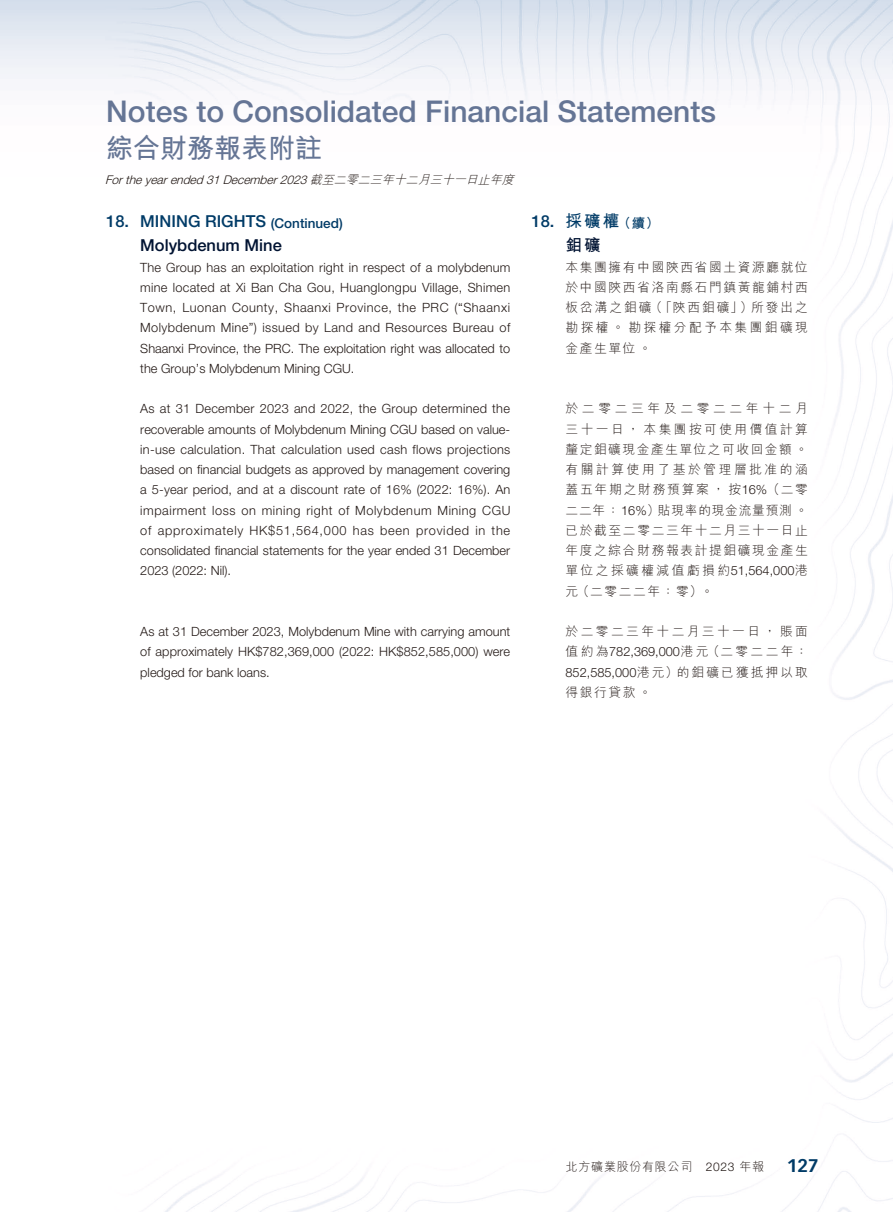
<style>
.page{position:relative;width:893px;height:1212px;background:#fff}
.page>*{position:absolute;margin:0;border:0;box-sizing:border-box;transform-origin:0 0}
.t1{font:500 30px "Helvetica Neue LT Std";color:#657595}
.t2{font:700 27px "M Hei HK";color:#657595}
.t3{font:700 18px "Vectora LT Std";color:#003b67}
.t4{font:500 16.5px/24px "Helvetica Neue LT Std";color:#003b67}
.t5{font:700 16.5px "M Hei HK";color:#001332}
.t6{font:300 12.75px/20.2px "Helvetica Neue LT Std";color:#231916;text-align:justify}
.t7{font:300 12.75px/20.2px "M Hei HK";letter-spacing:.15em;color:#231916;text-align:justify}
.t8{font:italic 300 12px "Helvetica Neue LT Std";color:#231916}
.t9{font:300 12px "M Hei HK";letter-spacing:.06em;color:#231916}
.s1{font-family:"M Hei HK"}
.s2{font-size:13.5px}
.s3{color:#001332}
.s4{font-family:"M Hei HK";font-weight:700}
.s5{font-family:"M Hei HK";font-weight:700;font-size:13.5px}
.s6{font-family:"Helvetica Neue LT Std"}
</style>
<div class="page">
<img style="left:0;top:0;width:893px;height:1212px">
<h1 class="t1" style="left:106px;top:94px;width:611px">Notes to Consolidated Financial Statements</h1>
<h2 class="t2" style="left:106px;top:129px;width:217px">綜合財務報表附註</h2>
<p class="t8" style="left:105px;top:172px;width:413px">Fortheyearended31December2023<span class="s1">截至二零二三年十二月三十一日止年度</span></p>
<p class="t4" style="left:140px;top:209px;width:204px;text-indent:-34px">18. MINING RIGHTS <span class="s2">(Continued)<br></span><span class="s3">Molybdenum Mine</span></p>
<p class="t6" style="left:140px;top:257px;width:372px">The Group has an exploitation right in respect of a molybdenum mine located at Xi Ban Cha Gou, Huanglongpu Village, Shimen Town, Luonan County, Shaanxi Province, the PRC (“Shaanxi Molybdenum Mine”) issued by Land and Resources Bureau of Shaanxi Province, the PRC. The exploitation right was allocated to the Group’s Molybdenum Mining CGU.</p>
<p class="t6" style="left:140px;top:398px;width:372px">As at 31 December 2023 and 2022, the Group determined the recoverable amounts of Molybdenum Mining CGU based on value&shy;in-use calculation. That calculation used cash flows projections based on financial budgets as approved by management covering a 5-year period, and at a discount rate of 16% (2022: 16%). An impairment loss on mining right of Molybdenum Mining CGU of approximately HK$51,564,000 has been provided in the consolidated financial statements for the year ended 31 December 2023 (2022: Nil).</p>
<p class="t4" style="left:531px;top:209px;width:129px">18. <span class="s4">採礦權</span><span class="s5">（續）</span></p>
<p class="t5" style="left:566px;top:233px;width:37px">鉬礦</p>
<p class="t7" style="left:566px;top:257px;width:244px">本集團擁有中國陝西省國土資源廳就位於中國陝西省洛南縣石門鎮黃龍鋪村西板岔溝之鉬礦（「陝西鉬礦」）所發出之勘探權。勘探權分配予本集團鉬礦現金產生單位。</p>
<p class="t7" style="left:566px;top:398px;width:244px">於二零二三年及二零二二年十二月三十一日，本集團按可使用價值計算釐定鉬礦現金產生單位之可收回金額。有關計算使用了基於管理層批准的涵蓋五年期之財務預算案，按<span class="s6">16%</span>（二零二二年：<span class="s6">16%</span>）貼現率的現金流量預測。已於截至二零二三年十二月三十一日止年度之綜合財務報表計提鉬礦現金產生單位之採礦權減值虧損約<span class="s6">51,564,000</span>港元（二零二二年：零）。</p>
<p class="t7" style="left:566px;top:621px;width:244px">於二零二三年十二月三十一日，賬面值約為<span class="s6">782,369,000</span>港元（二零二二年：<span class="s6">852,585,000</span>港元）的鉬礦已獲抵押以取得銀行貸款。</p>
<p class="t6" style="left:140px;top:621px;width:371px">As at 31 December 2023, Molybdenum Mine with carrying amount of approximately HK$782,369,000 (2022: HK$852,585,000) were pledged for bank loans.</p>
<p class="t9" style="left:566px;top:1161px;width:200px">北方礦業股份有限公司 <span class="s6">2023</span> 年報</p>
<h3 class="t3" style="left:787px;top:1155px;width:33px">127</h3>
</div>
